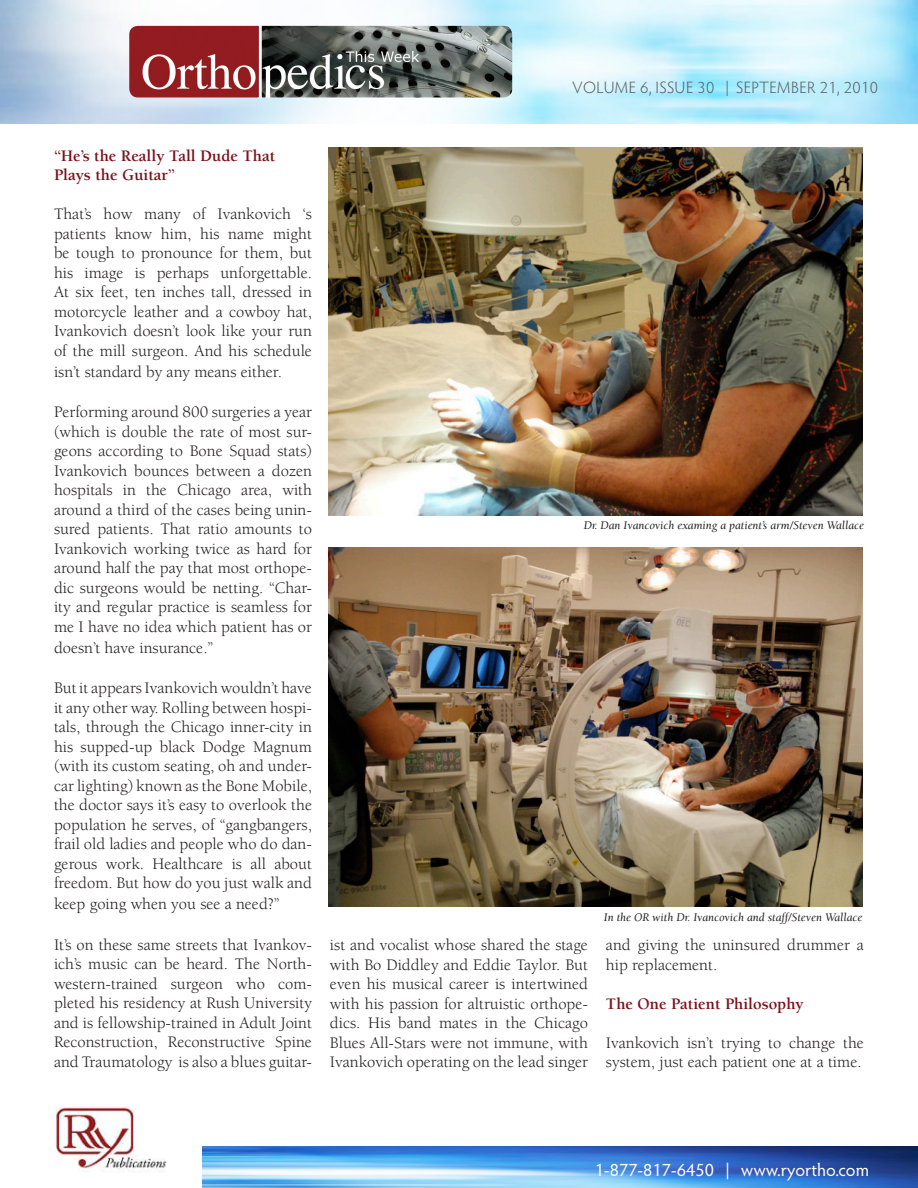
<style>
.page{position:relative;width:918px;height:1188px;background:#fff}
.page>*{position:absolute;margin:0;border:0;box-sizing:border-box;transform-origin:0 0}
.t1{font:18px "Hypatia Sans Pro";color:#fff}
.BODY_TEXT{font:16.5px/19.5px "Berkeley Std";color:#231f20;text-align:justify}
.BODY_TEXT__RED{font:700 16.5px/19.5px "Berkeley Std";color:#7d0f1a}
.t2{font:300 16.5px "Hypatia Sans Pro";letter-spacing:.025em;color:#57585a}
.Photo_CAPTIONS{font:italic 12px "Berkeley Std";color:#231f20}
</style>
<div class="page">
<img style="left:202px;top:1146px;width:716px;height:42px">
<img style="left:48px;top:1106px;width:119px;height:66px">
<img style="left:129px;top:26px;width:383px;height:71px">
<img style="left:328px;top:548px;width:534px;height:359px">
<img style="left:328px;top:148px;width:534px;height:367px">
<p class="t2" style="left:572px;top:76px;width:307px">VOLUME 6, ISSUE 30 | SEPTEMBER 21, 2010</p>
<p class="BODY_TEXT__RED" style="left:54px;top:146px;width:223px">“He’s the Really Tall Dude That<br>Plays the Guitar”</p>
<p class="BODY_TEXT" style="left:54px;top:205px;width:260px">That’s how many of Ivankovich ‘s patients know him, his name might be tough to pronounce for them, but his image is perhaps unforgettable.<br>At six feet, ten inches tall, dressed in motorcycle leather and a cowboy hat, Ivankovich doesn’t look like your run of the mill surgeon. And his schedule</p>
<p class="BODY_TEXT" style="left:54px;top:362px;width:230px">isn’t standard by any means either.</p>
<p class="BODY_TEXT" style="left:54px;top:403px;width:260px">Performing around 800 surgeries a year (which is double the rate of most sur&shy;geons according to Bone Squad stats)<br>Ivankovich bounces between a dozen hospitals in the Chicago area, with around a third of the cases being unin&shy;sured patients. That ratio amounts to Ivankovich working twice as hard for around half the pay that most orthope&shy;dic surgeons would be netting. “Char&shy;ity and regular practice is seamless for me I have no idea which patient has or</p>
<p class="BODY_TEXT" style="left:54px;top:638px;width:161px">doesn’t have insurance.”</p>
<p class="BODY_TEXT" style="left:54px;top:679px;width:260px">But it appears Ivankovich wouldn’t have it any other way. Rolling between hospi&shy;tals, through the Chicago inner-city in his supped-up black Dodge Magnum (with its custom seating, oh and under&shy;car lighting) known as the Bone Mobile, the doctor says it’s easy to overlook the population he serves, of “gangbangers, frail old ladies and people who do dan&shy;gerous work. Healthcare is all about freedom. But how do you just walk and</p>
<p class="BODY_TEXT" style="left:54px;top:895px;width:227px">keep going when you see a need?”</p>
<p class="BODY_TEXT" style="left:54px;top:935px;width:260px">It’s on these same streets that Ivankov&shy;ich’s music can be heard. The North&shy;western-trained surgeon who com&shy;pleted his residency at Rush University and is fellowship-trained in Adult Joint Reconstruction, Reconstructive Spine and Traumatology is also a blues guitar-</p>
<p class="BODY_TEXT" style="left:330px;top:936px;width:260px">ist and vocalist whose shared the stage with Bo Diddley and Eddie Taylor. But even his musical career is intertwined with his passion for altruistic orthope&shy;dics. His band mates in the Chicago Blues All-Stars were not immune, with Ivankovich operating on the lead singer</p>
<p class="BODY_TEXT" style="left:606px;top:936px;width:260px">and giving the uninsured drummer a hip replacement.</p>
<p class="Photo_CAPTIONS" style="left:584px;top:519px;width:282px">Dr. Dan Ivancovich examing a patient’s arm/Steven Wallace</p>
<p class="Photo_CAPTIONS" style="left:604px;top:911px;width:260px">In the OR with Dr. Ivancovich and staff/Steven Wallace</p>
<p class="BODY_TEXT__RED" style="left:606px;top:994px;width:199px">The One Patient Philosophy</p>
<p class="BODY_TEXT" style="left:606px;top:1033px;width:260px">Ivankovich isn’t trying to change the system, just each patient one at a time.</p>
<p class="t1" style="left:595px;top:1158px;width:276px">1-877-817-6450 | www.ryortho.com</p>
</div>
